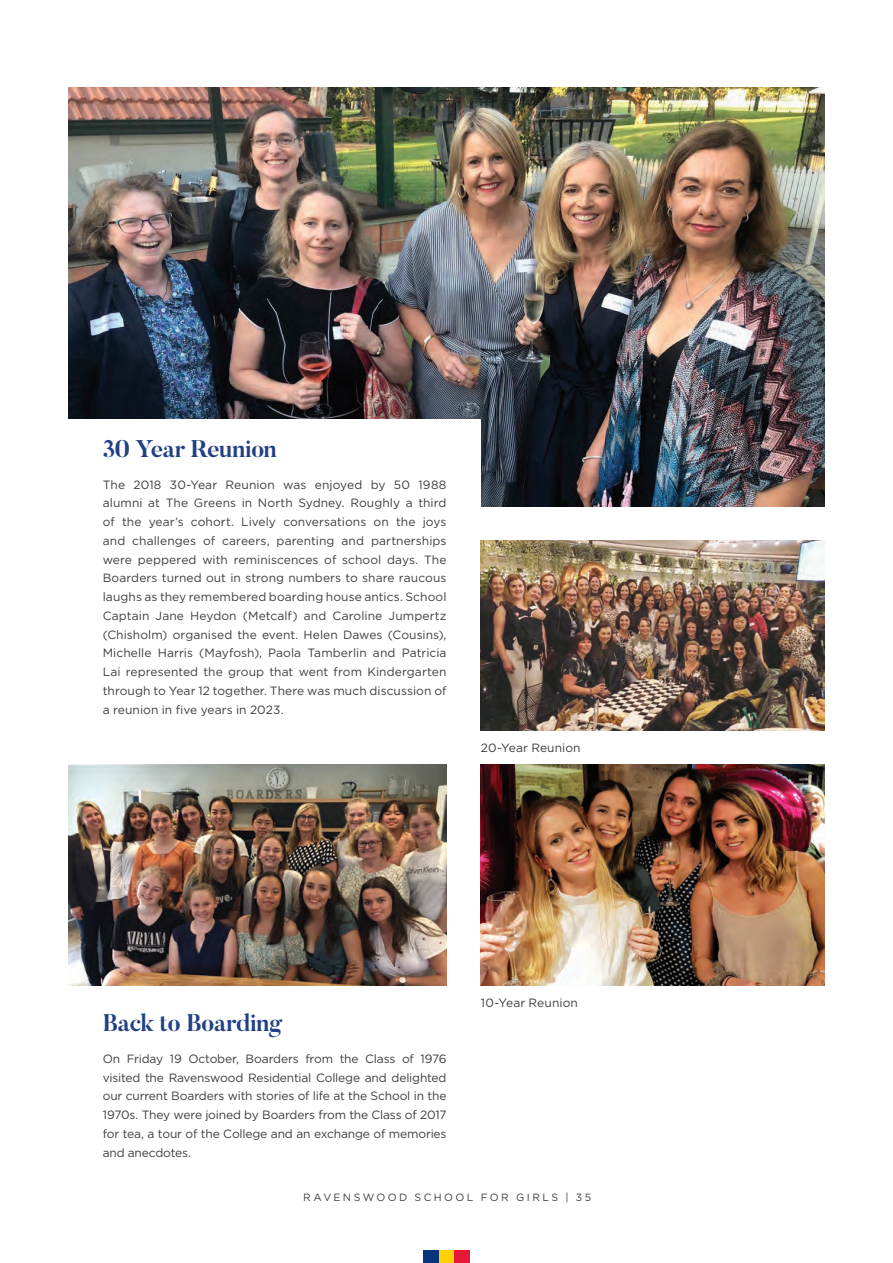
<style>
.page{position:relative;width:893px;height:1263px;background:#fff}
.page>*{position:absolute;margin:0;border:0;box-sizing:border-box;transform-origin:0 0}
.Sub_Heading_-_Blue{font:700 24px "Butler";letter-spacing:-.025em;color:#214083}
.Main_body{font:12px/18.8px "Gotham";letter-spacing:-.005em;color:#3e3e3f;text-align:justify}
.t1{font:10.5px "Gotham";letter-spacing:.23em;color:#3e3e3f}
</style>
<div class="page">
<img style="left:68px;top:87px;width:757px;height:419px">
<img style="left:68px;top:765px;width:378px;height:221px">
<div style="left:52px;top:418px;width:429px;height:90px;background:#fff"></div>
<img style="left:481px;top:540px;width:344px;height:190px">
<img style="left:481px;top:765px;width:344px;height:221px">
<div style="left:454px;top:1250px;width:16px;height:13px;background:#e51836"></div>
<div style="left:439px;top:1250px;width:15px;height:13px;background:#fed105"></div>
<div style="left:423px;top:1250px;width:16px;height:13px;background:#08347b"></div>
<p class="Sub_Heading_-_Blue" style="left:103px;top:433px;width:176px">30 Year Reunion</p>
<p class="Main_body" style="left:103px;top:475px;width:345px">The 2018 30-Year Reunion was enjoyed by 50 1988 alumni at The Greens in North Sydney. Roughly a third of the year’s cohort. Lively conversations on the joys and challenges of careers, parenting and partnerships were peppered with reminiscences of school days. The Boarders turned out in strong numbers to share raucous laughs as they remembered boarding house antics. School Captain Jane Heydon (Metcalf) and Caroline Jumpertz (Chisholm) organised the event. Helen Dawes (Cousins), Michelle Harris (Mayfosh), Paola Tamberlin and Patricia Lai represented the group that went from Kindergarten through to Year 12 together. There was much discussion of a reunion in five years in 2023.</p>
<p class="Main_body" style="left:481px;top:738px;width:101px">20-Year Reunion</p>
<p class="Sub_Heading_-_Blue" style="left:103px;top:1008px;width:181px">Back to Boarding</p>
<p class="Main_body" style="left:103px;top:1049px;width:345px">On Friday 19 October, Boarders from the Class of 1976 visited the Ravenswood Residential College and delighted our current Boarders with stories of life at the School in the 1970s. They were joined by Boarders from the Class of 2017 for tea, a tour of the College and an exchange of memories and anecdotes.</p>
<p class="Main_body" style="left:481px;top:993px;width:99px">10-Year Reunion</p>
<p class="t1" style="left:303px;top:1191px;width:289px">RAVENSWOOD SCHOOL FOR GIRLS | 35</p>
</div>
